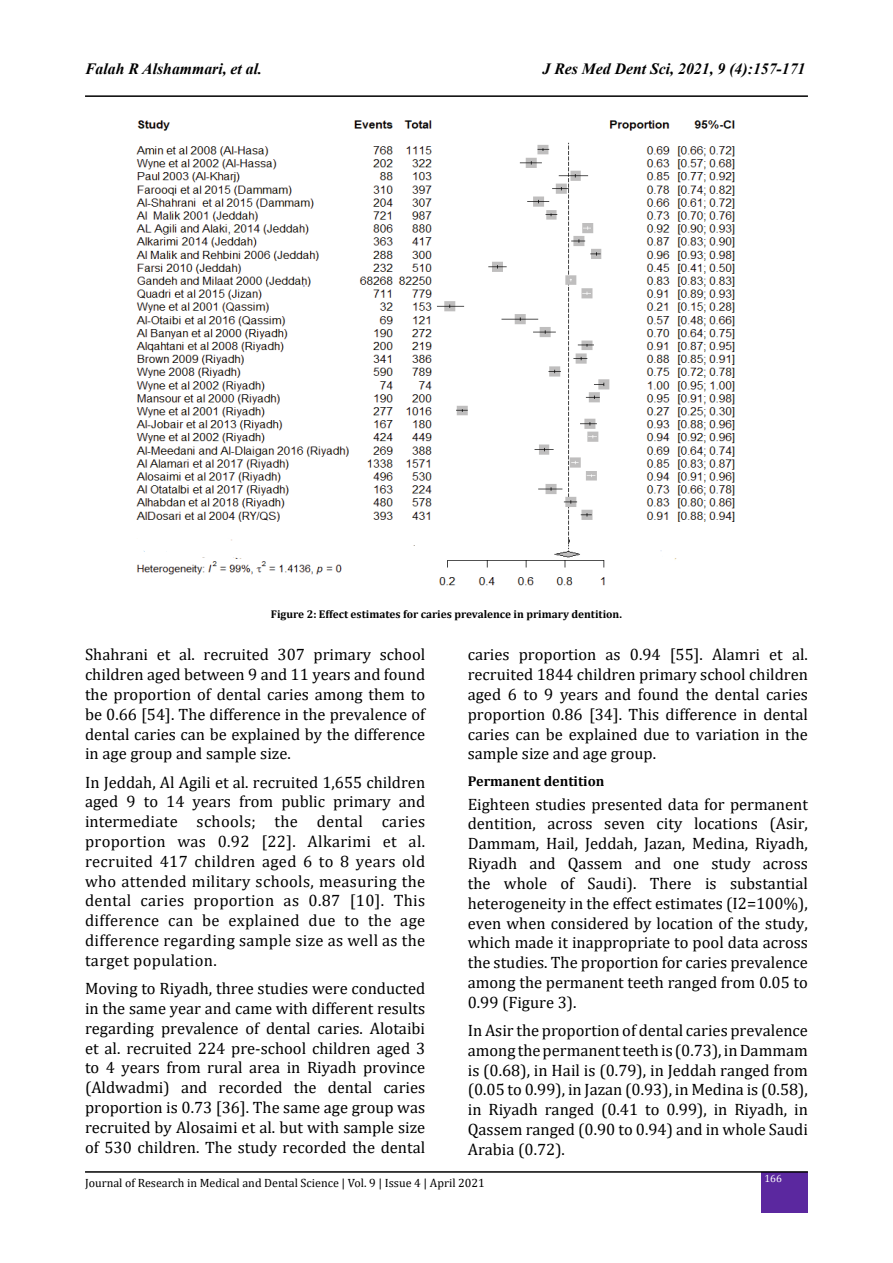
<style>
.page{position:relative;width:893px;height:1263px;background:#fff}
.page>*{position:absolute;margin:0;border:0;box-sizing:border-box;transform-origin:0 0}
.t1{font:16.5px/19.8px "Cambria";color:#000;text-align:justify}
.t2{font:italic 700 15.75px "Times New Roman";color:#000}
.t3{font:700 14.25px "Cambria";color:#000}
.t4{font:12px "Cambria";color:#000}
.t5{font:700 11.25px "Cambria";color:#000}
.t6{font:10.5px "Cambria";color:#fff}
</style>
<div class="page">
<hr style="left:85px;top:95px;width:723px;height:2px;background:#000">
<div style="left:762px;top:1172px;width:46px;height:41px;background:#5b289f"></div>
<hr style="left:85px;top:1171px;width:723px;height:2px;background:#000">
<img style="left:136px;top:120px;width:599px;height:466px">
<p class="t2" style="left:85px;top:58px;width:179px">Falah R Alshammari, et al.</p>
<p class="t2" style="left:543px;top:58px;width:264px">J Res Med Dent Sci, 2021, 9 (4):157-171</p>
<p class="t5" style="left:271px;top:606px;width:353px">Figure 2: Effect estimates for caries prevalence in primary dentition.</p>
<p class="t1" style="left:85px;top:645px;width:342px">Shahrani et al. recruited 307 primary school children aged between 9 and 11 years and found the proportion of dental caries among them to be 0.66 [54]. The difference in the prevalence of dental caries can be explained by the difference in age group and sample size.</p>
<p class="t1" style="left:85px;top:772px;width:342px">In Jeddah, Al Agili et al. recruited 1,655 children aged 9 to 14 years from public primary and intermediate schools; the dental caries proportion was 0.92 [22]. Alkarimi et al. recruited 417 children aged 6 to 8 years old who attended military schools, measuring the dental caries proportion as 0.87 [10]. This difference can be explained due to the age difference regarding sample size as well as the target population.</p>
<p class="t1" style="left:85px;top:978px;width:342px">Moving to Riyadh, three studies were conducted in the same year and came with different results regarding prevalence of dental caries. Alotaibi et al. recruited 224 pre-school children aged 3 to 4 years from rural area in Riyadh province (Aldwadmi) and recorded the dental caries proportion is 0.73 [36]. The same age group was recruited by Alosaimi et al. but with sample size of 530 children. The study recorded the dental</p>
<p class="t1" style="left:468px;top:645px;width:342px">caries proportion as 0.94 [55]. Alamri et al. recruited 1844 children primary school children aged 6 to 9 years and found the dental caries proportion 0.86 [34]. This difference in dental caries can be explained due to variation in the sample size and age group.</p>
<p class="t3" style="left:468px;top:771px;width:138px">Permanent dentition</p>
<p class="t1" style="left:468px;top:794px;width:342px">Eighteen studies presented data for permanent dentition, across seven city locations (Asir, Dammam, Hail, Jeddah, Jazan, Medina, Riyadh, Riyadh and Qassem and one study across the whole of Saudi). There is substantial heterogeneity in the effect estimates (I2=100%), even when considered by location of the study, which made it inappropriate to pool data across the studies. The proportion for caries prevalence among the permanent teeth ranged from 0.05 to 0.99 (Figure 3).</p>
<p class="t1" style="left:468px;top:1020px;width:342px">In Asir the proportion of dental caries prevalence among the permanent teeth is (0.73), in Dammam is (0.68), in Hail is (0.79), in Jeddah ranged from (0.05 to 0.99), in Jazan (0.93), in Medina is (0.58), in Riyadh ranged (0.41 to 0.99), in Riyadh, in Qassem ranged (0.90 to 0.94) and in whole Saudi Arabia (0.72).</p>
<p class="t4" style="left:85px;top:1176px;width:401px">Journal of Research in Medical and Dental Science | Vol. 9 | Issue 4 | April 2021</p>
<p class="t6" style="left:764px;top:1172px;width:19px">166</p>
</div>
